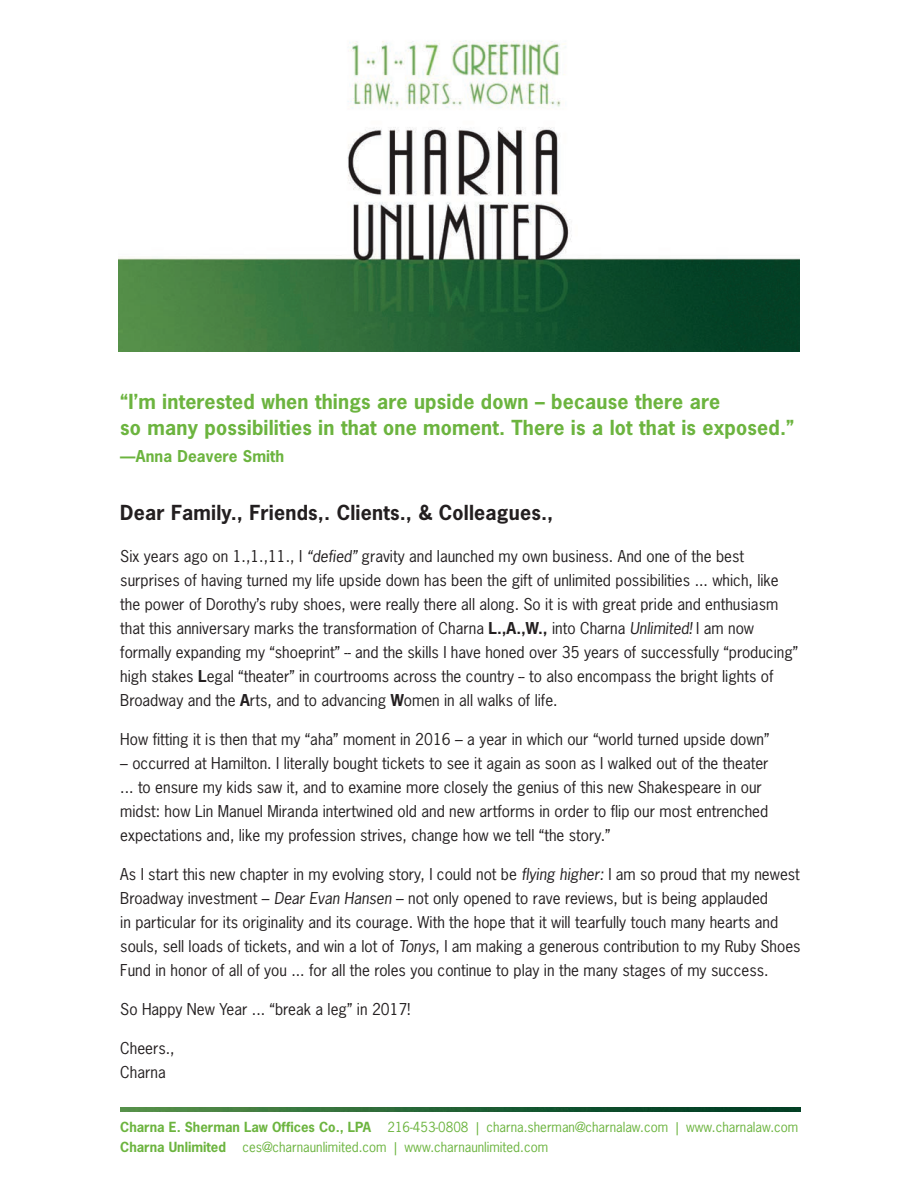
<style>
.page{position:relative;width:918px;height:1188px;background:#fff}
.page>*{position:absolute;margin:0;border:0;box-sizing:border-box;transform-origin:0 0}
.t1{font:700 19.5px/25.5px "News Gothic";letter-spacing:.01em;color:#6cb43f}
.t2{font:700 19.5px "News Gothic";letter-spacing:.01em;color:#231f20}
.t3{font:15.3px/24px "News Gothic";color:#231f20}
.t4{font:700 15.3px "News Gothic";letter-spacing:.01em;color:#6cb43f}
.t5{font:13.2px/19.5px "News Gothic";color:#6cb43f}
.s1{font-style:italic}
.s2{font-weight:700}
</style>
<div class="page">
<img style="left:119px;top:40px;width:680px;height:312px">
<img style="left:120px;top:1107px;width:681px;height:4px">
<p class="t1" style="left:120px;top:389px;width:676px">“I’m interested when things are upside down – because there are<br>so many possibilities in that one moment. There is a lot that is exposed.”</p>
<p class="t4" style="left:120px;top:446px;width:165px">—Anna Deavere Smith</p>
<p class="t2" style="left:120px;top:500px;width:435px">Dear Family., Friends,. Clients., &amp; Colleagues.,</p>
<p class="t3" style="left:120px;top:544px;width:679px">Six years ago on 1.,1.,11., I <span class="s1">“defied”</span> gravity and launched my own business. And one of the best surprises of having turned my life upside down has been the gift of unlimited possibilities ... which, like the power of Dorothy’s ruby shoes, were really there all along. So it is with great pride and enthusiasm that this anniversary marks the transformation of Charna <span class="s2">L.,A.,W.,</span> into Charna <span class="s1">Unlimited!</span> I am now formally expanding my “shoeprint” -- and the skills I have honed over 35 years of successfully “producing” high stakes <span class="s2">L</span>egal “theater” in courtrooms across the country -- to also encompass the bright lights of Broadway and the <span class="s2">A</span>rts, and to advancing <span class="s2">W</span>omen in all walks of life.</p>
<p class="t3" style="left:120px;top:727px;width:651px">How fitting it is then that my “aha” moment in 2016 – a year in which our “world turned upside down”</p>
<p class="t3" style="left:120px;top:751px;width:650px">– occurred at Hamilton. I literally bought tickets to see it again as soon as I walked out of the theater ... to ensure my kids saw it, and to examine more closely the genius of this new Shakespeare in our midst: how Lin Manuel Miranda intertwined old and new artforms in order to flip our most entrenched expectations and, like my profession strives, change how we tell “the story.”</p>
<p class="t3" style="left:120px;top:862px;width:682px">As I start this new chapter in my evolving story, I could not be <span class="s1">flying higher:</span> I am so proud that my newest Broadway investment – <span class="s1">Dear Evan Hansen</span> – not only opened to rave reviews, but is being applauded<br>in particular for its originality and its courage. With the hope that it will tearfully touch many hearts and souls, sell loads of tickets, and win a lot of <span class="s1">Tonys</span>, I am making a generous contribution to my Ruby Shoes Fund in honor of all of you ... for all the roles you continue to play in the many stages of my success.</p>
<p class="t3" style="left:120px;top:997px;width:291px">So Happy New Year ... “break a leg” in 2017!</p>
<p class="t3" style="left:120px;top:1036px;width:56px">Cheers.,<br>Charna</p>
<p class="t5" style="left:120px;top:1117px;width:680px"><span class="s2">Charna E. Sherman Law Offices Co., LPA</span> 216-453-0808 | charna.sherman@charnalaw.com | www.charnalaw.com<br><span class="s2">Charna Unlimited</span> ces@charnaunlimited.com | www.charnaunlimited.com</p>
</div>
